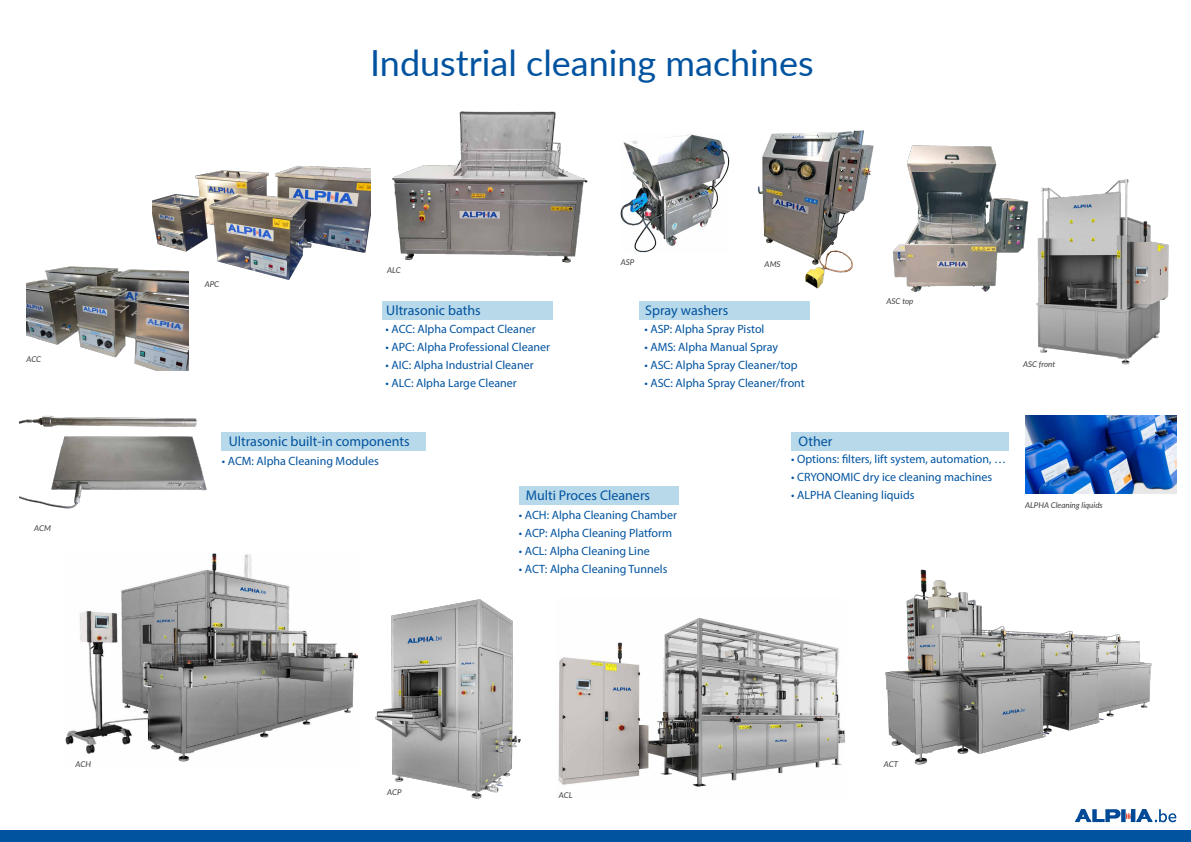
<style>
.page{position:relative;width:1191px;height:842px;background:#fff}
.page>*{position:absolute;margin:0;border:0;box-sizing:border-box;transform-origin:0 0}
.t1{font:36px "Lato";color:#0153a0}
.t2{font:14px "Myriad Pro";color:#0153a0}
.t3{font:12px "Myriad Pro";color:#0153a0}
.t4{font:italic 8px "Lato";color:#3e3e3f}
</style>
<div class="page">
<img style="left:567px;top:618px;width:278px;height:169px">
<img style="left:1075px;top:809px;width:101px;height:14px">
<img style="left:20px;top:415px;width:187px;height:94px">
<img style="left:885px;top:570px;width:267px;height:195px">
<img style="left:1036px;top:179px;width:133px;height:186px">
<img style="left:26px;top:266px;width:162px;height:104px">
<img style="left:152px;top:165px;width:219px;height:119px">
<img style="left:392px;top:111px;width:196px;height:152px">
<img style="left:621px;top:134px;width:108px;height:118px">
<img style="left:757px;top:130px;width:117px;height:159px">
<img style="left:892px;top:145px;width:137px;height:148px">
<img style="left:1025px;top:415px;width:151px;height:78px">
<img style="left:375px;top:599px;width:192px;height:200px">
<img style="left:65px;top:553px;width:293px;height:209px">
<div style="left:0;top:831px;width:1191px;height:11px;background:#0153a0"></div>
<div style="left:519px;top:486px;width:159px;height:19px;background:#b8d9e9"></div>
<div style="left:382px;top:301px;width:170px;height:18px;background:#b8d9e9"></div>
<div style="left:639px;top:301px;width:170px;height:19px;background:#b8d9e9"></div>
<div style="left:791px;top:432px;width:217px;height:19px;background:#b8d9e9"></div>
<div style="left:221px;top:432px;width:204px;height:19px;background:#b8d9e9"></div>
<p class="t4" style="left:26px;top:353px;width:16px">ACC</p>
<p class="t4" style="left:34px;top:523px;width:18px">ACM</p>
<p class="t1" style="left:370px;top:38px;width:445px">Industrial cleaning machines</p>
<p class="t4" style="left:205px;top:278px;width:16px">APC</p>
<p class="t4" style="left:387px;top:264px;width:15px">ALC</p>
<p class="t2" style="left:386px;top:301px;width:96px">Ultrasonic baths</p>
<p class="t3" style="left:385px;top:321px;width:152px">• ACC: Alpha Compact Cleaner</p>
<p class="t3" style="left:385px;top:339px;width:166px">• APC: Alpha Professional Cleaner</p>
<p class="t3" style="left:385px;top:357px;width:149px">• AIC: Alpha Industrial Cleaner</p>
<p class="t3" style="left:385px;top:375px;width:133px">• ALC: Alpha Large Cleaner</p>
<p class="t4" style="left:621px;top:256px;width:15px">ASP</p>
<p class="t4" style="left:764px;top:258px;width:18px">AMS</p>
<p class="t2" style="left:645px;top:302px;width:85px">Spray washers</p>
<p class="t3" style="left:644px;top:321px;width:121px">• ASP: Alpha Spray Pistol</p>
<p class="t3" style="left:644px;top:339px;width:135px">• AMS: Alpha Manual Spray</p>
<p class="t3" style="left:644px;top:357px;width:155px">• ASC: Alpha Spray Cleaner/top</p>
<p class="t3" style="left:644px;top:375px;width:162px">• ASC: Alpha Spray Cleaner/front</p>
<p class="t4" style="left:886px;top:295px;width:29px">ASC top</p>
<p class="t4" style="left:1023px;top:358px;width:34px">ASC front</p>
<p class="t2" style="left:229px;top:433px;width:182px">Ultrasonic built-in components</p>
<p class="t3" style="left:222px;top:454px;width:158px">• ACM: Alpha Cleaning Modules</p>
<p class="t2" style="left:526px;top:486px;width:126px">Multi Proces Cleaners</p>
<p class="t3" style="left:519px;top:508px;width:160px">• ACH: Alpha Cleaning Chamber</p>
<p class="t3" style="left:519px;top:526px;width:155px">• ACP: Alpha Cleaning Platform</p>
<p class="t3" style="left:519px;top:544px;width:132px">• ACL: Alpha Cleaning Line</p>
<p class="t3" style="left:519px;top:562px;width:150px">• ACT: Alpha Cleaning Tunnels</p>
<p class="t2" style="left:798px;top:433px;width:35px">Other</p>
<p class="t3" style="left:791px;top:452px;width:216px">• Options: filters, lift system, automation, …</p>
<p class="t3" style="left:791px;top:470px;width:203px">• CRYONOMIC dry ice cleaning machines</p>
<p class="t3" style="left:791px;top:488px;width:125px">• ALPHA Cleaning liquids</p>
<p class="t4" style="left:1025px;top:500px;width:79px">ALPHA Cleaning liquids</p>
<p class="t4" style="left:76px;top:758px;width:17px">ACH</p>
<p class="t4" style="left:884px;top:759px;width:16px">ACT</p>
<p class="t4" style="left:387px;top:786px;width:16px">ACP</p>
<p class="t4" style="left:559px;top:789px;width:15px">ACL</p>
</div>
